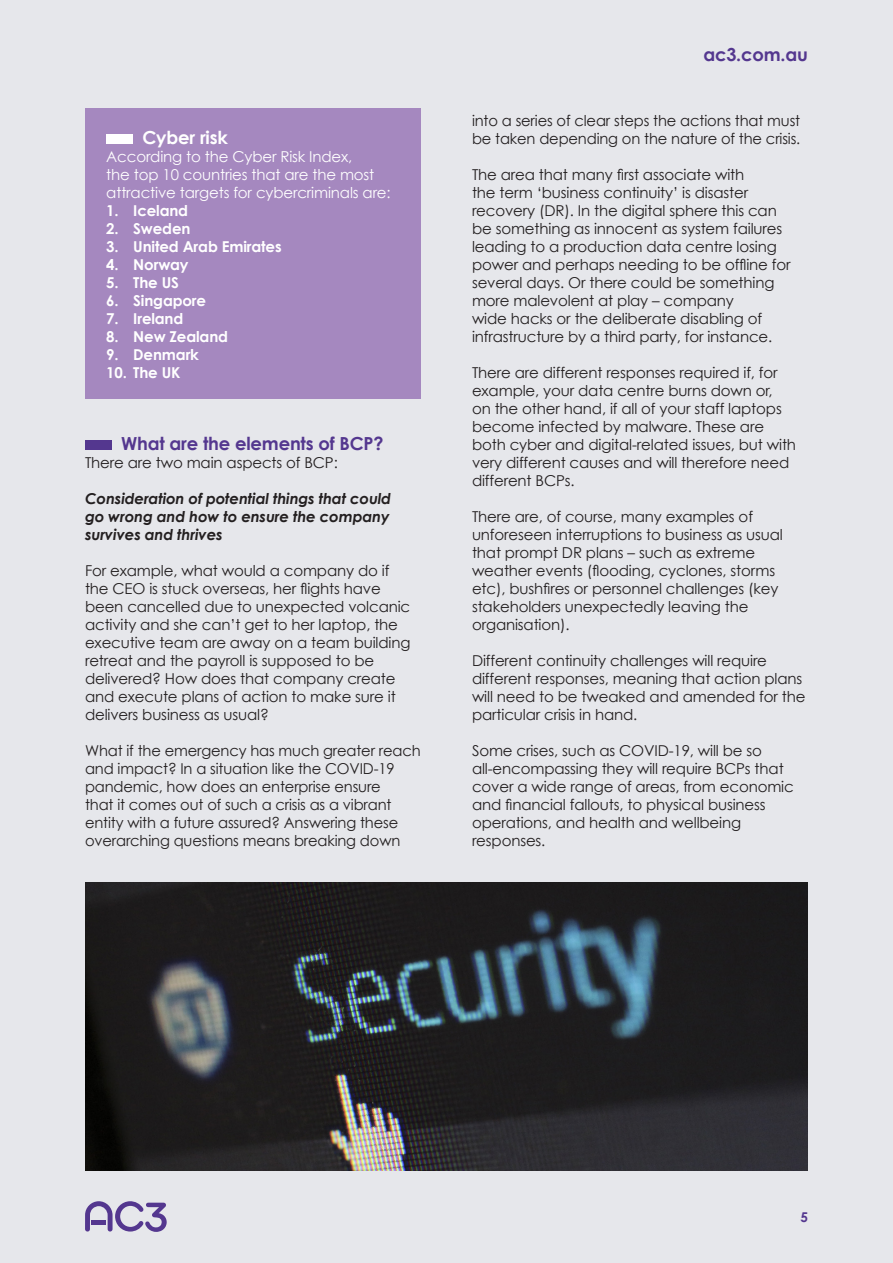
<style>
.page{position:relative;width:893px;height:1263px;background:#e0e2e6}
.page>*{position:absolute;margin:0;border:0;box-sizing:border-box;transform-origin:0 0}
.t1{font:700 18px "Century Gothic";letter-spacing:-.01em;color:#54378f}
.t2{font:700 18px "Century Gothic";letter-spacing:-.01em;color:#fff}
.t3{font:15px/18px "Century Gothic";letter-spacing:-.01em;color:#231f20}
.t4{font:700 15px "Century Gothic";letter-spacing:-.01em;color:#fff}
.t5{font:15px/18px "Century Gothic";letter-spacing:-.01em;color:#fff}
.t6{font:italic 700 15px/18px "Century Gothic";letter-spacing:-.01em;color:#231f20;text-align:justify}
.t7{font:700 13.5px "Century Gothic";color:#54378f}
</style>
<div class="page">
<svg style="left:85px;top:1201px;width:82px;height:31px"></svg>
<div style="left:85px;top:441px;width:27px;height:9px;background:#54378f"></div>
<div style="left:85px;top:108px;width:336px;height:291px;background:#a588bf"></div>
<div style="left:106px;top:135px;width:27px;height:9px;background:#fff"></div>
<img style="left:85px;top:882px;width:723px;height:288px">
<p class="t2" style="left:142px;top:126px;width:87px">Cyber risk</p>
<p class="t5" style="left:106px;top:147px;width:286px">According to the Cyber Risk Index,<br>the top 10 countries that are the most attractive targets for cybercriminals are:</p>
<p class="t4" style="left:106px;top:201px;width:83px">1. Iceland</p>
<p class="t4" style="left:106px;top:219px;width:86px">2. Sweden</p>
<p class="t4" style="left:106px;top:237px;width:177px">3. United Arab Emirates</p>
<p class="t4" style="left:106px;top:255px;width:84px">4. Norway</p>
<p class="t4" style="left:106px;top:273px;width:74px">5. The US</p>
<p class="t4" style="left:106px;top:291px;width:101px">6. Singapore</p>
<p class="t4" style="left:106px;top:309px;width:79px">7. Ireland</p>
<p class="t4" style="left:106px;top:327px;width:123px">8. New Zealand</p>
<p class="t4" style="left:106px;top:345px;width:94px">9. Denmark</p>
<p class="t4" style="left:106px;top:363px;width:76px">10. The UK</p>
<p class="t1" style="left:121px;top:432px;width:264px">What are the elements of BCP?</p>
<p class="t3" style="left:85px;top:453px;width:254px">There are two main aspects of BCP:</p>
<p class="t6" style="left:85px;top:489px;width:308px">Consideration of potential things that could go wrong and how to ensure the company survives and thrives</p>
<p class="t3" style="left:85px;top:561px;width:327px">For example, what would a company do if the CEO is stuck overseas, her flights have been cancelled due to unexpected volcanic activity and she can’t get to her laptop, the executive team are away on a team building retreat and the payroll is supposed to be delivered? How does that company create and execute plans of action to make sure it delivers business as usual?</p>
<p class="t3" style="left:85px;top:741px;width:337px">What if the emergency has much greater reach and impact? In a situation like the COVID-19 pandemic, how does an enterprise ensure<br>that it comes out of such a crisis as a vibrant entity with a future assured? Answering these overarching questions means breaking down</p>
<p class="t1" style="left:703px;top:43px;width:106px">ac3.com.au</p>
<p class="t3" style="left:472px;top:111px;width:330px">into a series of clear steps the actions that must be taken depending on the nature of the crisis.</p>
<p class="t3" style="left:472px;top:165px;width:320px">The area that many first associate with<br>the term ‘business continuity’ is disaster recovery (DR). In the digital sphere this can be something as innocent as system failures leading to a production data centre losing power and perhaps needing to be offline for several days. Or there could be something more malevolent at play – company<br>wide hacks or the deliberate disabling of infrastructure by a third party, for instance.</p>
<p class="t3" style="left:472px;top:363px;width:326px">There are different responses required if, for example, your data centre burns down or,<br>on the other hand, if all of your staff laptops become infected by malware. These are both cyber and digital-related issues, but with very different causes and will therefore need different BCPs.</p>
<p class="t3" style="left:472px;top:507px;width:312px">There are, of course, many examples of unforeseen interruptions to business as usual that prompt DR plans – such as extreme weather events (flooding, cyclones, storms etc), bushfires or personnel challenges (key stakeholders unexpectedly leaving the organisation).</p>
<p class="t3" style="left:472px;top:651px;width:335px">Different continuity challenges will require different responses, meaning that action plans will need to be tweaked and amended for the particular crisis in hand.</p>
<p class="t3" style="left:472px;top:741px;width:323px">Some crises, such as COVID-19, will be so all-encompassing they will require BCPs that cover a wide range of areas, from economic and financial fallouts, to physical business operations, and health and wellbeing responses.</p>
<p class="t7" style="left:800px;top:1208px;width:9px">5</p>
</div>
